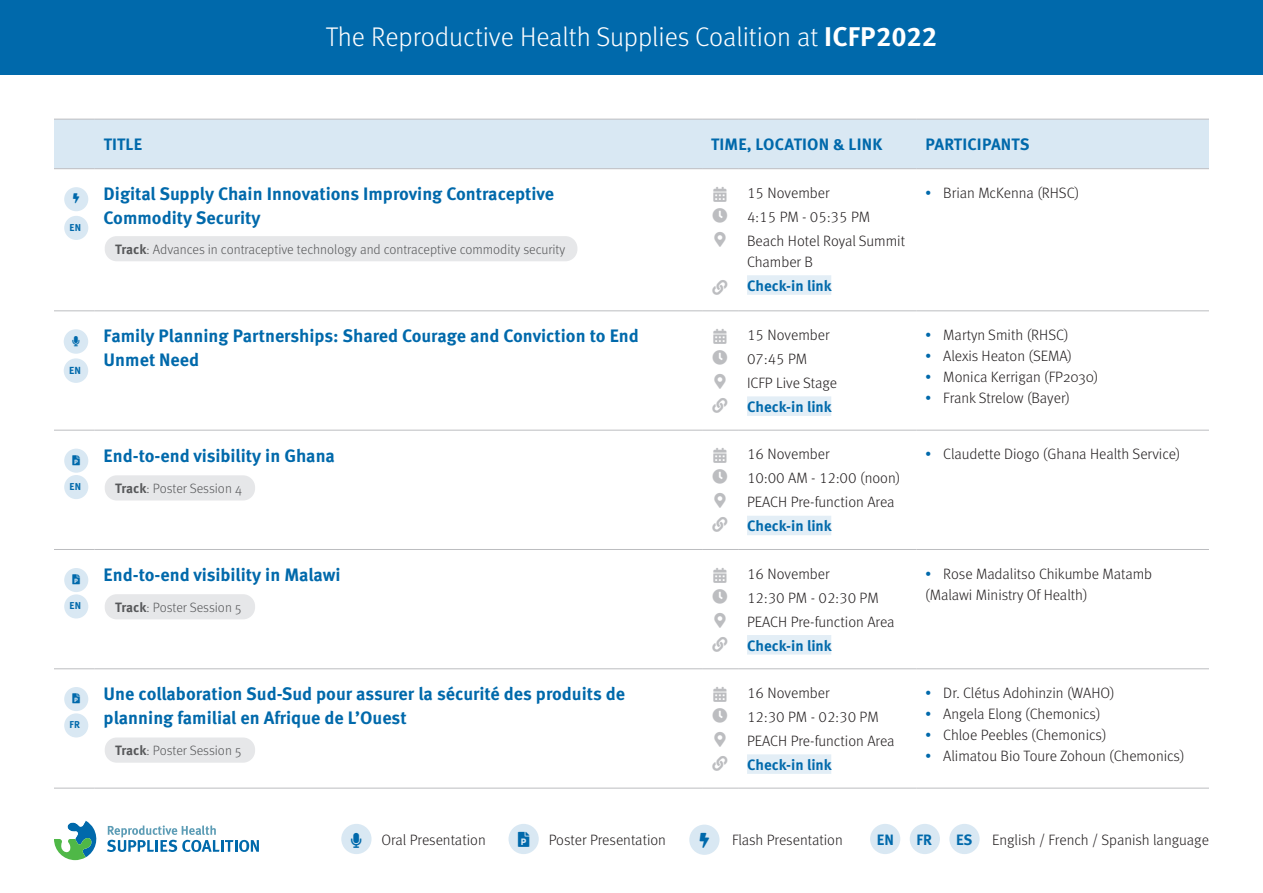
<style>
.page{position:relative;width:1263px;height:893px;background:#fff}
.page>*{position:absolute;margin:0;border:0;box-sizing:border-box;transform-origin:0 0}
.t1{font:300 27px "Meta OT";color:#fff}
.t2{font:700 18px/24px "Meta OT";color:#0069ab}
.t3{font:700 16.5px "Meta OT";letter-spacing:.01em;color:#0069ab}
.Details{font:300 15px/21px "Meta OT";color:#231f20}
.Details-2{font:700 15px "Meta OT";color:#0069ab}
.Sub_title{font:300 13.5px "Meta OT";color:#57585a}
.Details-3{font:700 10.35px "Meta OT";color:#0069ab}
.Details-4{font:700 9.9px "Meta OT";color:#0069ab}
.s1{font-weight:700}
.s2{color:#0069ab}
</style>
<div class="page">
<div style="left:54px;top:120px;width:1155px;height:48px;background:#d9e8f3"></div>
<hr style="left:54px;top:119px;width:41px;height:1px;background:#bcbdc0">
<hr style="left:95px;top:119px;width:607px;height:1px;background:#bcbdc0">
<hr style="left:702px;top:119px;width:36px;height:1px;background:#bcbdc0">
<hr style="left:738px;top:119px;width:178px;height:1px;background:#bcbdc0">
<hr style="left:916px;top:119px;width:293px;height:1px;background:#bcbdc0">
<hr style="left:54px;top:168px;width:41px;height:1px;background:#bcbdc0">
<hr style="left:95px;top:168px;width:607px;height:1px;background:#bcbdc0">
<hr style="left:702px;top:168px;width:36px;height:1px;background:#bcbdc0">
<hr style="left:738px;top:168px;width:178px;height:1px;background:#bcbdc0">
<hr style="left:916px;top:168px;width:293px;height:1px;background:#bcbdc0">
<hr style="left:54px;top:310px;width:41px;height:1px;background:#bcbdc0">
<hr style="left:95px;top:310px;width:607px;height:1px;background:#bcbdc0">
<hr style="left:702px;top:310px;width:36px;height:1px;background:#bcbdc0">
<hr style="left:738px;top:310px;width:178px;height:1px;background:#bcbdc0">
<hr style="left:916px;top:310px;width:293px;height:1px;background:#bcbdc0">
<hr style="left:54px;top:430px;width:41px;height:1px;background:#bcbdc0">
<hr style="left:95px;top:430px;width:607px;height:1px;background:#bcbdc0">
<hr style="left:702px;top:430px;width:36px;height:1px;background:#bcbdc0">
<hr style="left:738px;top:430px;width:178px;height:1px;background:#bcbdc0">
<hr style="left:916px;top:430px;width:293px;height:1px;background:#bcbdc0">
<hr style="left:54px;top:549px;width:41px;height:1px;background:#bcbdc0">
<hr style="left:95px;top:549px;width:607px;height:1px;background:#bcbdc0">
<hr style="left:702px;top:549px;width:36px;height:1px;background:#bcbdc0">
<hr style="left:738px;top:549px;width:178px;height:1px;background:#bcbdc0">
<hr style="left:916px;top:549px;width:293px;height:1px;background:#bcbdc0">
<hr style="left:54px;top:668px;width:41px;height:1px;background:#bcbdc0">
<hr style="left:95px;top:668px;width:607px;height:1px;background:#bcbdc0">
<hr style="left:702px;top:668px;width:36px;height:1px;background:#bcbdc0">
<hr style="left:738px;top:668px;width:178px;height:1px;background:#bcbdc0">
<hr style="left:916px;top:668px;width:293px;height:1px;background:#bcbdc0">
<hr style="left:54px;top:788px;width:41px;height:1px;background:#bcbdc0">
<hr style="left:95px;top:788px;width:607px;height:1px;background:#bcbdc0">
<hr style="left:702px;top:788px;width:36px;height:1px;background:#bcbdc0">
<hr style="left:738px;top:788px;width:178px;height:1px;background:#bcbdc0">
<hr style="left:916px;top:788px;width:293px;height:1px;background:#bcbdc0">
<div style="left:747px;top:275px;width:84px;height:20px;background:#e3eef6"></div>
<div style="left:747px;top:396px;width:84px;height:20px;background:#e3eef6"></div>
<div style="left:747px;top:516px;width:84px;height:19px;background:#e3eef6"></div>
<div style="left:747px;top:635px;width:84px;height:19px;background:#e3eef6"></div>
<div style="left:747px;top:754px;width:84px;height:20px;background:#e3eef6"></div>
<div style="left:105px;top:236px;width:472px;height:25px;background:#e6e7e9;border-radius:12px"></div>
<div style="left:105px;top:475px;width:150px;height:25px;background:#e6e7e9;border-radius:12px"></div>
<div style="left:105px;top:594px;width:150px;height:25px;background:#e6e7e9;border-radius:12px"></div>
<div style="left:105px;top:737px;width:150px;height:26px;background:#e6e7e9;border-radius:12px"></div>
<div style="left:64px;top:187px;width:24px;height:24px;background:#d9e8f3;border-radius:50%"></div>
<div style="left:64px;top:216px;width:24px;height:24px;background:#d9e8f3;border-radius:50%"></div>
<div style="left:64px;top:449px;width:24px;height:24px;background:#d9e8f3;border-radius:50%"></div>
<div style="left:64px;top:568px;width:24px;height:24px;background:#d9e8f3;border-radius:50%"></div>
<div style="left:64px;top:687px;width:24px;height:24px;background:#d9e8f3;border-radius:50%"></div>
<div style="left:64px;top:475px;width:24px;height:24px;background:#d9e8f3;border-radius:50%"></div>
<div style="left:64px;top:594px;width:24px;height:24px;background:#d9e8f3;border-radius:50%"></div>
<div style="left:64px;top:713px;width:24px;height:24px;background:#d9e8f3;border-radius:50%"></div>
<svg style="left:54px;top:820px;width:43px;height:40px"></svg>
<svg style="left:107px;top:825px;width:152px;height:27px"></svg>
<div style="left:0;top:0;width:1263px;height:75px;background:#0069ab"></div>
<div style="left:341px;top:824px;width:30px;height:30px;background:#d9e8f3;border-radius:50%"></div>
<div style="left:508px;top:824px;width:31px;height:30px;background:#d9e8f3;border-radius:50%"></div>
<div style="left:689px;top:825px;width:30px;height:30px;background:#d9e8f3;border-radius:50%"></div>
<div style="left:870px;top:824px;width:30px;height:30px;background:#d9e8f3;border-radius:50%"></div>
<div style="left:910px;top:824px;width:30px;height:30px;background:#d9e8f3;border-radius:50%"></div>
<div style="left:949px;top:824px;width:31px;height:30px;background:#d9e8f3;border-radius:50%"></div>
<div style="left:64px;top:329px;width:24px;height:25px;background:#d9e8f3;border-radius:50%"></div>
<div style="left:64px;top:358px;width:24px;height:25px;background:#d9e8f3;border-radius:50%"></div>
<p class="t1" style="left:326px;top:21px;width:613px">The Reproductive Health Supplies Coalition at <span class="s1">ICFP2022</span></p>
<p class="Details-4" style="left:70px;top:221px;width:13px">EN</p>
<p class="Details-3" style="left:69px;top:364px;width:13px">EN</p>
<p class="Details-4" style="left:70px;top:480px;width:13px">EN</p>
<p class="Details-4" style="left:70px;top:600px;width:13px">EN</p>
<p class="Details-4" style="left:70px;top:719px;width:12px">FR</p>
<p class="t3" style="left:104px;top:133px;width:40px">TITLE</p>
<p class="t3" style="left:711px;top:133px;width:173px">TIME, LOCATION &amp; LINK</p>
<p class="t3" style="left:925px;top:133px;width:106px">PARTICIPANTS</p>
<p class="t2" style="left:104px;top:182px;width:452px">Digital Supply Chain Innovations Improving Contraceptive<br>Commodity Security</p>
<p class="Details" style="left:747px;top:183px;width:84px">15 November</p>
<p class="Details" style="left:925px;top:183px;width:155px"><span class="s2">•</span> Brian McKenna (RHSC)</p>
<p class="Details" style="left:747px;top:207px;width:125px">4:15 PM - 05:35 PM</p>
<p class="Details" style="left:747px;top:231px;width:160px">Beach Hotel Royal Summit<br>Chamber B</p>
<p class="Details-2" style="left:747px;top:276px;width:86px">Check-in link</p>
<p class="Sub_title" style="left:115px;top:241px;width:452px"><span class="s1">Track</span>: Advances in contraceptive technology and contraceptive commodity security</p>
<p class="t2" style="left:104px;top:324px;width:537px">Family Planning Partnerships: Shared Courage and Conviction to End<br>Unmet Need</p>
<p class="Details" style="left:747px;top:325px;width:84px">15 November</p>
<p class="Details" style="left:747px;top:349px;width:62px">07:45 PM</p>
<p class="Details" style="left:747px;top:373px;width:92px">ICFP Live Stage</p>
<p class="Details-2" style="left:747px;top:397px;width:86px">Check-in link</p>
<p class="t2" style="left:104px;top:444px;width:233px">End-to-end visibility in Ghana</p>
<p class="Details" style="left:747px;top:444px;width:84px">16 November</p>
<p class="Details" style="left:747px;top:468px;width:155px">10:00 AM - 12:00 (noon)</p>
<p class="Details" style="left:747px;top:492px;width:149px">PEACH Pre-function Area</p>
<p class="Details-2" style="left:747px;top:517px;width:86px">Check-in link</p>
<p class="Sub_title" style="left:115px;top:480px;width:128px"><span class="s1">Track</span>: Poster Session 4</p>
<p class="t2" style="left:104px;top:563px;width:238px">End-to-end visibility in Malawi</p>
<p class="Details" style="left:747px;top:563px;width:84px">16 November</p>
<p class="Details" style="left:747px;top:587px;width:133px">12:30 PM - 02:30 PM</p>
<p class="Details" style="left:747px;top:611px;width:149px">PEACH Pre-function Area</p>
<p class="Details-2" style="left:747px;top:636px;width:86px">Check-in link</p>
<p class="Sub_title" style="left:115px;top:599px;width:128px"><span class="s1">Track</span>: Poster Session 5</p>
<p class="t2" style="left:104px;top:682px;width:523px">Une collaboration Sud-Sud pour assurer la sécurité des produits de planning familial en Afrique de L’Ouest</p>
<p class="Details" style="left:747px;top:683px;width:84px">16 November</p>
<p class="Details" style="left:747px;top:707px;width:133px">12:30 PM - 02:30 PM</p>
<p class="Details" style="left:747px;top:731px;width:149px">PEACH Pre-function Area</p>
<p class="Details-2" style="left:747px;top:755px;width:86px">Check-in link</p>
<p class="Sub_title" style="left:115px;top:743px;width:128px"><span class="s1">Track</span>: Poster Session 5</p>
<p class="Details" style="left:925px;top:325px;width:145px"><span class="s2">•</span> Martyn Smith (RHSC)</p>
<p class="Details" style="left:925px;top:346px;width:148px"><span class="s2">•</span> Alexis Heaton (SEMA)</p>
<p class="Details" style="left:925px;top:367px;width:175px"><span class="s2">•</span> Monica Kerrigan (FP2030)</p>
<p class="Details" style="left:925px;top:388px;width:146px"><span class="s2">•</span> Frank Strelow (Bayer)</p>
<p class="Details" style="left:925px;top:444px;width:257px"><span class="s2">•</span> Claudette Diogo (Ghana Health Service)</p>
<p class="Details" style="left:925px;top:563px;width:228px"><span class="s2">•</span> Rose Madalitso Chikumbe Matamb (Malawi Ministry Of Health)</p>
<p class="Details" style="left:925px;top:683px;width:191px"><span class="s2">•</span> Dr. Clétus Adohinzin (WAHO)</p>
<p class="Details" style="left:925px;top:704px;width:177px"><span class="s2">•</span> Angela Elong (Chemonics)</p>
<p class="Details" style="left:925px;top:725px;width:183px"><span class="s2">•</span> Chloe Peebles (Chemonics)</p>
<p class="Details" style="left:925px;top:746px;width:261px"><span class="s2">•</span> Alimatou Bio Toure Zohoun (Chemonics)</p>
<p class="Details" style="left:381px;top:829px;width:106px">Oral Presentation</p>
<p class="Details" style="left:549px;top:829px;width:119px">Poster Presentation</p>
<p class="Details" style="left:732px;top:829px;width:112px">Flash Presentation</p>
<p class="Details-2" style="left:877px;top:830px;width:19px">EN</p>
<p class="Details-2" style="left:916px;top:830px;width:17px">FR</p>
<p class="Details-2" style="left:956px;top:830px;width:18px">ES</p>
<p class="Details" style="left:992px;top:829px;width:218px">English / French / Spanish language</p>
</div>
